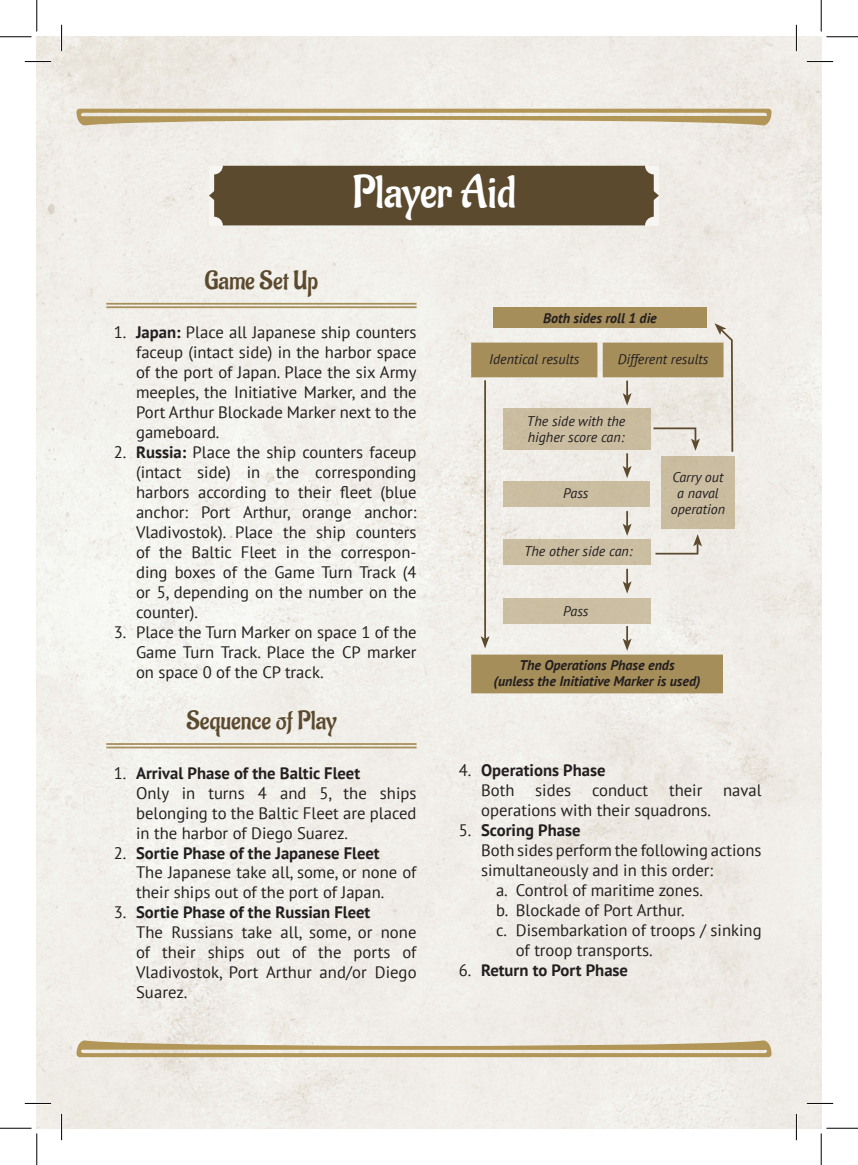
<style>
.page{position:relative;width:858px;height:1165px;background:#fff}
.page>*{position:absolute;margin:0;border:0;box-sizing:border-box;transform-origin:0 0}
.Titre_1{font:45.68px "Aladin";color:#fff}
.Titre_2{font:26.25px "Aladin";color:#5b4a2e}
.Liste_chiffres{font:16.62px/19.9px "PT Sans";color:#231f20;text-align:justify}
.Suite_liste_chiffre{font:16.62px/19.9px "PT Sans";color:#231f20;text-align:justify}
.Liste_chiffres-2{font:700 16.62px "PT Sans";color:#231f20}
._2e_niveau_liste{font:16.62px/19.9px "PT Sans";color:#231f20}
.Légendes{font:italic 14px/15.8px "PT Sans";color:#231f20;text-align:center}
.Légendes-2{font:italic 700 14px "PT Sans";color:#231f20}
.s1{font-weight:700}
.s2{font-weight:400}
</style>
<div class="page">
<img style="left:37px;top:37px;width:784px;height:1091px">
<svg style="left:76px;top:109px;width:695px;height:16px;background:#ccbb96"></svg>
<svg style="left:76px;top:1040px;width:695px;height:17px;background:#cdbd99"></svg>
<div style="left:214px;top:166px;width:439px;height:59px;background:#5b4a2e;border-radius:9px"></div>
<svg style="left:653px;top:187px;width:5px;height:17px"></svg>
<svg style="left:209px;top:187px;width:6px;height:17px"></svg>
<hr style="left:106px;top:303px;width:310px;height:2px;background:#a68e5a">
<hr style="left:106px;top:306px;width:310px;height:2px;background:#a68e5a">
<hr style="left:106px;top:743px;width:310px;height:2px;background:#a68e5a">
<hr style="left:106px;top:747px;width:310px;height:1px;background:#a68e5a">
<div style="left:493px;top:307px;width:213px;height:21px;background:#a68e5a"></div>
<div style="left:471px;top:655px;width:251px;height:38px;background:#a68e5a"></div>
<div style="left:471px;top:654px;width:251px;height:39px;border:1px solid #a68e5a"></div>
<div style="left:471px;top:343px;width:125px;height:34px;background:#a68e5a"></div>
<div style="left:471px;top:343px;width:126px;height:34px;border:1px solid #a68e5a"></div>
<div style="left:603px;top:343px;width:119px;height:34px;background:#a68e5a"></div>
<div style="left:503px;top:408px;width:147px;height:42px;background:#cabc9f"></div>
<div style="left:503px;top:540px;width:147px;height:25px;background:#cbbda1"></div>
<div style="left:503px;top:482px;width:146px;height:25px;background:#cbbda0"></div>
<div style="left:503px;top:598px;width:147px;height:25px;background:#cbbea2"></div>
<div style="left:661px;top:456px;width:73px;height:73px;background:#cabca0"></div>
<svg style="left:622px;top:381px;width:9px;height:24px"></svg>
<svg style="left:622px;top:453px;width:9px;height:25px"></svg>
<svg style="left:622px;top:511px;width:9px;height:25px"></svg>
<svg style="left:622px;top:569px;width:9px;height:25px"></svg>
<svg style="left:622px;top:626px;width:9px;height:25px"></svg>
<svg style="left:651px;top:427px;width:48px;height:24px"></svg>
<svg style="left:714px;top:323px;width:20px;height:130px;background:#d5cec0"></svg>
<hr style="left:484px;top:380px;width:2px;height:259px;background:#5b4a2e">
<svg style="left:480px;top:636px;width:9px;height:12px"></svg>
<svg style="left:653px;top:534px;width:48px;height:21px"></svg>
<hr style="left:25px;top:60px;width:26px;height:3px;background:#fff">
<hr style="left:806px;top:60px;width:26px;height:3px;background:#fff">
<hr style="left:25px;top:1102px;width:26px;height:2px;background:#fff">
<hr style="left:806px;top:1102px;width:26px;height:2px;background:#fff">
<hr style="left:60px;top:25px;width:3px;height:26px;background:#fff">
<hr style="left:60px;top:1114px;width:3px;height:26px;background:#fff">
<hr style="left:795px;top:25px;width:2px;height:26px;background:#fff">
<hr style="left:795px;top:1114px;width:2px;height:26px;background:#fff">
<svg style="left:25px;top:61px;width:26px;height:1px"></svg>
<svg style="left:806px;top:61px;width:26px;height:1px"></svg>
<svg style="left:25px;top:1103px;width:26px;height:1px"></svg>
<svg style="left:806px;top:1103px;width:26px;height:1px"></svg>
<svg style="left:61px;top:25px;width:1px;height:26px"></svg>
<svg style="left:61px;top:1114px;width:1px;height:26px"></svg>
<svg style="left:795px;top:25px;width:1px;height:26px"></svg>
<svg style="left:795px;top:1114px;width:1px;height:26px"></svg>
<hr style="left:0;top:36px;width:32px;height:1px;background:#000">
<hr style="left:826px;top:36px;width:31px;height:1px;background:#000">
<hr style="left:0;top:1128px;width:32px;height:1px;background:#000">
<hr style="left:826px;top:1128px;width:31px;height:1px;background:#000">
<hr style="left:36px;top:0;width:1px;height:32px;background:#000">
<hr style="left:36px;top:1133px;width:1px;height:32px;background:#000">
<hr style="left:820px;top:0;width:1px;height:32px;background:#000">
<hr style="left:820px;top:1133px;width:1px;height:32px;background:#000">
<p class="Titre_1" style="left:352px;top:166px;width:165px">Player Aid</p>
<p class="Titre_2" style="left:204px;top:265px;width:115px">Game Set Up</p>
<p class="Liste_chiffres" style="left:136px;top:322px;width:282px;text-indent:-22px">1. <span class="s1">Japan:</span> Place all Japanese ship counters faceup (intact side) in the harbor space of the port of Japan. Place the six Army meeples, the Initiative Marker, and the Port Arthur Blockade Marker next to the gameboard.</p>
<p class="Liste_chiffres" style="left:136px;top:442px;width:282px;text-indent:-22px">2. <span class="s1">Russia:</span> Place the ship counters faceup (intact side) in the corresponding harbors according to their fleet (blue anchor: Port Arthur, orange anchor:<br>Vladivostok). Place the ship counters of the Baltic Fleet in the correspon&shy;ding boxes of the Game Turn Track (4 or 5, depending on the number on the counter).</p>
<p class="Liste_chiffres" style="left:136px;top:621px;width:282px;text-indent:-22px">3. Place the Turn Marker on space 1 of the Game Turn Track. Place the CP marker on space 0 of the CP track.</p>
<p class="Titre_2" style="left:186px;top:705px;width:151px">Sequence of Play</p>
<p class="Liste_chiffres-2" style="left:114px;top:762px;width:248px"><span class="s2">1.</span> Arrival Phase of the Baltic Fleet</p>
<p class="Suite_liste_chiffre" style="left:136px;top:782px;width:282px">Only in turns 4 and 5, the ships belonging to the Baltic Fleet are placed in the harbor of Diego Suarez.</p>
<p class="Liste_chiffres-2" style="left:114px;top:842px;width:267px"><span class="s2">2.</span> Sortie Phase of the Japanese Fleet</p>
<p class="Suite_liste_chiffre" style="left:136px;top:862px;width:282px">The Japanese take all, some, or none of their ships out of the port of Japan.</p>
<p class="Liste_chiffres-2" style="left:114px;top:901px;width:258px"><span class="s2">3.</span> Sortie Phase of the Russian Fleet</p>
<p class="Suite_liste_chiffre" style="left:136px;top:922px;width:282px">The Russians take all, some, or none of their ships out of the ports of Vladivostok, Port Arthur and/or Diego Suarez.</p>
<p class="Légendes-2" style="left:543px;top:308px;width:115px">Both sides roll 1 die</p>
<p class="Légendes" style="left:489px;top:351px;width:92px">Identical results</p>
<p class="Légendes" style="left:617px;top:351px;width:92px">Different results</p>
<p class="Légendes" style="left:527px;top:413px;width:100px;text-align:left">The side with the higher score can:</p>
<p class="Légendes" style="left:563px;top:485px;width:27px">Pass</p>
<p class="Légendes" style="left:524px;top:543px;width:110px">The other side can:</p>
<p class="Légendes" style="left:563px;top:602px;width:27px">Pass</p>
<p class="Légendes" style="left:670px;top:469px;width:56px">Carry out a naval operation</p>
<p class="Légendes-2" style="left:519px;top:656px;width:156px">The Operations Phase ends</p>
<p class="Légendes-2" style="left:493px;top:672px;width:208px">(unless the Initiative Marker is used)</p>
<p class="Liste_chiffres-2" style="left:458px;top:759px;width:148px"><span class="s2">4.</span> Operations Phase</p>
<p class="Suite_liste_chiffre" style="left:481px;top:780px;width:35px">Both</p>
<p class="Suite_liste_chiffre" style="left:535px;top:780px;width:37px">sides</p>
<p class="Suite_liste_chiffre" style="left:592px;top:780px;width:58px">conduct</p>
<p class="Suite_liste_chiffre" style="left:668px;top:780px;width:35px">their</p>
<p class="Suite_liste_chiffre" style="left:723px;top:780px;width:40px">naval</p>
<p class="Suite_liste_chiffre" style="left:481px;top:800px;width:231px">operations with their squadrons.</p>
<p class="Liste_chiffres-2" style="left:458px;top:819px;width:123px"><span class="s2">5.</span> Scoring Phase</p>
<p class="Suite_liste_chiffre" style="left:481px;top:840px;width:282px">Both sides perform the following actions simultaneously and in this order:</p>
<p class="_2e_niveau_liste" style="left:496px;top:880px;width:208px">a. Control of maritime zones.</p>
<p class="_2e_niveau_liste" style="left:496px;top:900px;width:190px">b. Blockade of Port Arthur.</p>
<p class="_2e_niveau_liste" style="left:515px;top:920px;width:247px;text-indent:-20px">c. Disembarkation of troops / sinking of troop transports.</p>
<p class="Liste_chiffres-2" style="left:458px;top:959px;width:171px"><span class="s2">6.</span> Return to Port Phase</p>
</div>
